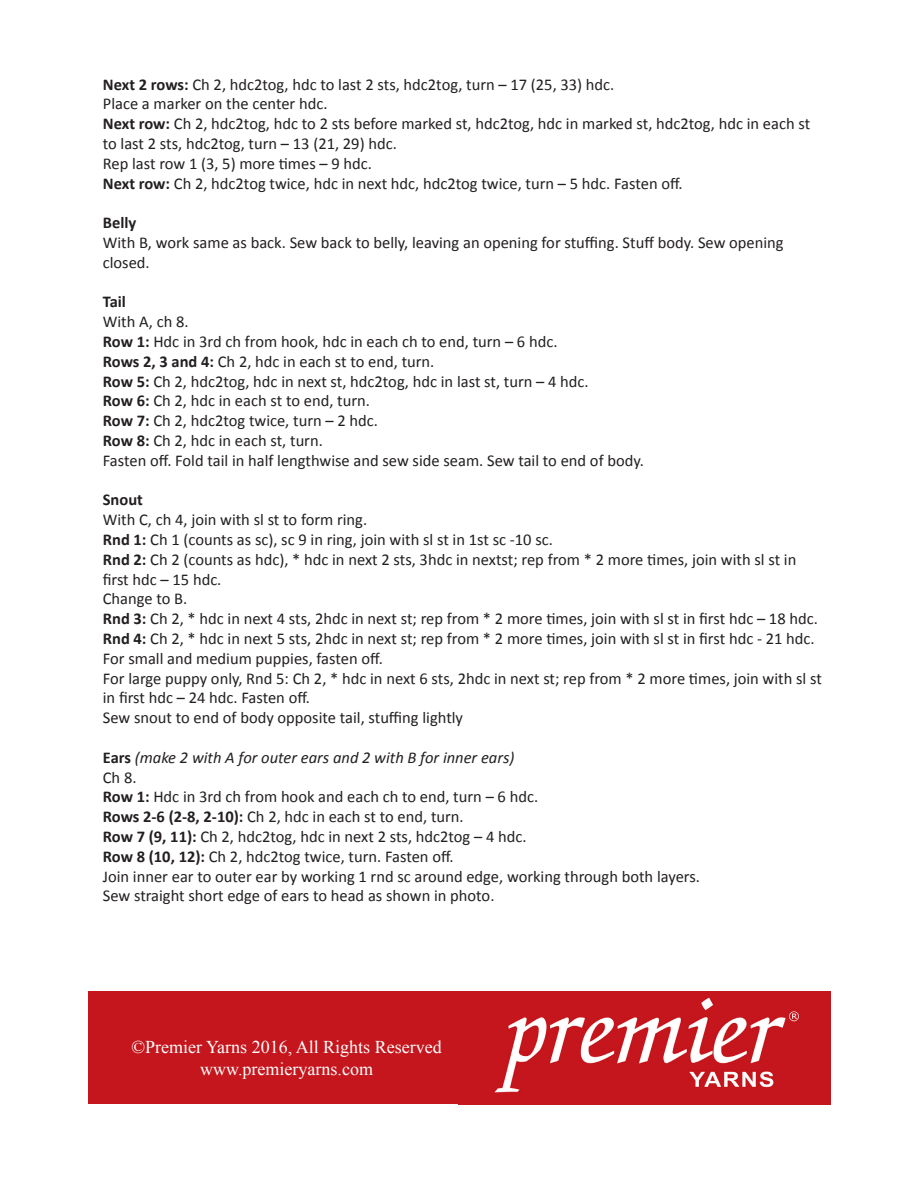
<style>
.page{position:relative;width:918px;height:1188px;background:#fff}
.page>*{position:absolute;margin:0;border:0;box-sizing:border-box;transform-origin:0 0}
.t1{font:18px/21.6px "Times New Roman";color:#fff;text-align:center}
.t2{font:16.5px/19.8px "Calibri";color:#231f20}
.t3{font:700 16.5px "Calibri";color:#231f20}
.s1{font-weight:700}
.s2{font-style:italic}
</style>
<div class="page">
<img style="left:460px;top:991px;width:370px;height:113px">
<div style="left:88px;top:991px;width:372px;height:113px;background:#c5161d"></div>
<p class="t2" style="left:103px;top:75px;width:709px"><span class="s1">Next 2 rows:</span> Ch 2, hdc2tog, hdc to last 2 sts, hdc2tog, turn – 17 (25, 33) hdc.<br>Place a marker on the center hdc.<br><span class="s1">Next row:</span> Ch 2, hdc2tog, hdc to 2 sts before marked st, hdc2tog, hdc in marked st, hdc2tog, hdc in each st to last 2 sts, hdc2tog, turn – 13 (21, 29) hdc.<br>Rep last row 1 (3, 5) more times – 9 hdc.<br><span class="s1">Next row:</span> Ch 2, hdc2tog twice, hdc in next hdc, hdc2tog twice, turn – 5 hdc. Fasten off.</p>
<p class="t3" style="left:103px;top:216px;width:35px">Belly</p>
<p class="t2" style="left:103px;top:234px;width:682px">With B, work same as back. Sew back to belly, leaving an opening for stuffing. Stuff body. Sew opening closed.</p>
<p class="t3" style="left:103px;top:295px;width:25px">Tail</p>
<p class="t2" style="left:103px;top:313px;width:543px">With A, ch 8.<br><span class="s1">Row 1:</span> Hdc in 3rd ch from hook, hdc in each ch to end, turn – 6 hdc.<br><span class="s1">Rows 2, 3 and 4:</span> Ch 2, hdc in each st to end, turn.<br><span class="s1">Row 5:</span> Ch 2, hdc2tog, hdc in next st, hdc2tog, hdc in last st, turn – 4 hdc.<br><span class="s1">Row 6:</span> Ch 2, hdc in each st to end, turn.<br><span class="s1">Row 7:</span> Ch 2, hdc2tog twice, turn – 2 hdc.<br><span class="s1">Row 8:</span> Ch 2, hdc in each st, turn.<br>Fasten off. Fold tail in half lengthwise and sew side seam. Sew tail to end of body.</p>
<p class="t3" style="left:103px;top:493px;width:42px">Snout</p>
<p class="t2" style="left:103px;top:511px;width:721px">With C, ch 4, join with sl st to form ring.<br><span class="s1">Rnd 1:</span> Ch 1 (counts as sc), sc 9 in ring, join with sl st in 1st sc -10 sc.<br><span class="s1">Rnd 2:</span> Ch 2 (counts as hdc), * hdc in next 2 sts, 3hdc in nextst; rep from * 2 more times, join with sl st in first hdc – 15 hdc.<br>Change to B.<br><span class="s1">Rnd 3:</span> Ch 2, * hdc in next 4 sts, 2hdc in next st; rep from * 2 more times, join with sl st in first hdc – 18 hdc.<br><span class="s1">Rnd 4:</span> Ch 2, * hdc in next 5 sts, 2hdc in next st; rep from * 2 more times, join with sl st in first hdc - 21 hdc.<br>For small and medium puppies, fasten off.<br>For large puppy only, Rnd 5: Ch 2, * hdc in next 6 sts, 2hdc in next st; rep from * 2 more times, join with sl st in first hdc – 24 hdc. Fasten off.<br>Sew snout to end of body opposite tail, stuffing lightly</p>
<p class="t2" style="left:103px;top:749px;width:599px"><span class="s1">Ears</span> <span class="s2">(make 2 with A for outer ears and 2 with B for inner ears)<br></span>Ch 8.<br><span class="s1">Row 1:</span> Hdc in 3rd ch from hook and each ch to end, turn – 6 hdc.<br><span class="s1">Rows 2-6 (2-8, 2-10):</span> Ch 2, hdc in each st to end, turn.<br><span class="s1">Row 7 (9, 11):</span> Ch 2, hdc2tog, hdc in next 2 sts, hdc2tog – 4 hdc.<br><span class="s1">Row 8 (10, 12):</span> Ch 2, hdc2tog twice, turn. Fasten off.<br>Join inner ear to outer ear by working 1 rnd sc around edge, working through both layers.<br>Sew straight short edge of ears to head as shown in photo.</p>
<p class="t1" style="left:132px;top:1036px;width:312px">©Premier Yarns 2016, All Rights Reserved www.premieryarns.com</p>
</div>
